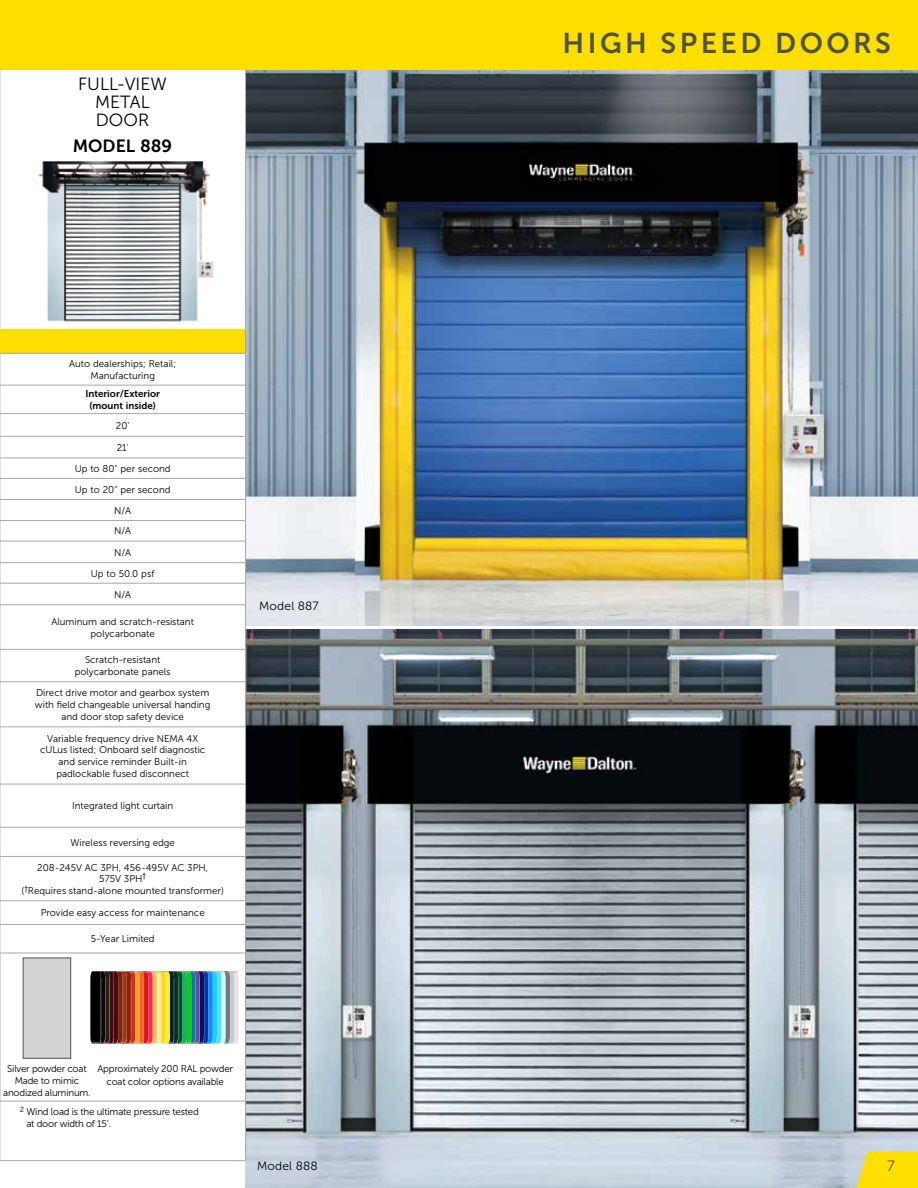
<style>
.page{position:relative;width:918px;height:1188px;background:#fff}
.page>*{position:absolute;margin:0;border:0;box-sizing:border-box;transform-origin:0 0}
.t1{font:28.5px "Museo Sans 700";letter-spacing:.12em;color:#51534a}
.t2{font:17.7px/17.7px "Museo Sans 300";color:#000;text-align:center}
.t3{font:17.7px "Museo Sans 700";color:#000}
.t4{font:15px "Museo Sans 300";color:#51534a}
.t5{font:12px "Museo Sans 300";letter-spacing:.015em;color:#000}
.t6{font:9.75px/11.7px "Museo Sans 300";color:#000;text-align:center}
.t7{font:9.75px/11.7px "Museo Sans 300";letter-spacing:-.02em;color:#000;text-align:center}
.t8{font:9.75px/11.7px "Museo Sans 700";color:#000;text-align:center}
</style>
<div class="page">
<img style="left:38px;top:161px;width:176px;height:161px">
<div style="left:23px;top:958px;width:48px;height:100px;background:#d1d3d4;border:1px solid #51534a"></div>
<svg style="left:90px;top:971px;width:149px;height:73px;background:#787262"></svg>
<img style="left:246px;top:629px;width:672px;height:559px">
<img style="left:246px;top:69px;width:672px;height:556px">
<div style="left:0;top:329px;width:246px;height:24px;background:#ffdf00"></div>
<svg style="left:245px;top:329px;width:1px;height:24px"></svg>
<hr style="left:0;top:353px;width:1px;height:32px;background:#a8a9a4">
<hr style="left:0;top:605px;width:1px;height:44px;background:#a8a9a4">
<hr style="left:0;top:649px;width:1px;height:33px;background:#a8a9a4">
<hr style="left:0;top:682px;width:1px;height:45px;background:#a8a9a4">
<hr style="left:0;top:727px;width:1px;height:57px;background:#a8a9a4">
<hr style="left:0;top:784px;width:1px;height:43px;background:#a8a9a4">
<hr style="left:0;top:857px;width:1px;height:44px;background:#a8a9a4">
<hr style="left:0;top:953px;width:1px;height:148px;background:#939598">
<hr style="left:0;top:353px;width:246px;height:1px;background:#a8a9a4">
<hr style="left:245px;top:353px;width:1px;height:32px;background:#a8a9a4">
<svg style="left:245px;top:385px;width:1px;height:220px"></svg>
<hr style="left:245px;top:605px;width:1px;height:44px;background:#a8a9a4">
<hr style="left:245px;top:649px;width:1px;height:33px;background:#a8a9a4">
<hr style="left:245px;top:682px;width:1px;height:45px;background:#a8a9a4">
<hr style="left:245px;top:727px;width:1px;height:57px;background:#a8a9a4">
<hr style="left:245px;top:784px;width:1px;height:43px;background:#a8a9a4">
<svg style="left:245px;top:827px;width:1px;height:29px"></svg>
<hr style="left:245px;top:856px;width:1px;height:45px;background:#a8a9a4">
<svg style="left:245px;top:901px;width:1px;height:52px"></svg>
<hr style="left:0;top:953px;width:246px;height:1px;background:#a8a9a4">
<hr style="left:0;top:1160px;width:246px;height:1px;background:#a8a9a4">
<hr style="left:0;top:1101px;width:246px;height:1px;background:#a8a9a4">
<hr style="left:245px;top:953px;width:1px;height:148px;background:#a8a9a4">
<hr style="left:245px;top:1101px;width:1px;height:59px;background:#a8a9a4">
<hr style="left:245px;top:57px;width:1px;height:272px;background:#a8a9a4">
<hr style="left:0;top:1101px;width:1px;height:59px;background:#a8a9a4">
<hr style="left:0;top:57px;width:1px;height:272px;background:#a8a9a4">
<hr style="left:0;top:385px;width:245px;height:1px;background:#a8a9a4">
<hr style="left:0;top:413px;width:245px;height:1px;background:#a8a9a4">
<hr style="left:0;top:436px;width:245px;height:1px;background:#a8a9a4">
<hr style="left:0;top:458px;width:245px;height:1px;background:#a8a9a4">
<hr style="left:0;top:478px;width:245px;height:1px;background:#a8a9a4">
<hr style="left:0;top:499px;width:245px;height:1px;background:#a8a9a4">
<hr style="left:0;top:520px;width:245px;height:1px;background:#a8a9a4">
<hr style="left:0;top:541px;width:245px;height:1px;background:#a8a9a4">
<hr style="left:0;top:562px;width:245px;height:1px;background:#a8a9a4">
<hr style="left:0;top:583px;width:245px;height:1px;background:#a8a9a4">
<svg style="left:0;top:385px;width:1px;height:220px"></svg>
<hr style="left:0;top:605px;width:245px;height:1px;background:#a8a9a4">
<hr style="left:0;top:649px;width:245px;height:1px;background:#a8a9a4">
<hr style="left:0;top:681px;width:245px;height:1px;background:#a8a9a4">
<hr style="left:0;top:727px;width:245px;height:1px;background:#a8a9a4">
<hr style="left:0;top:784px;width:245px;height:1px;background:#a8a9a4">
<hr style="left:0;top:827px;width:245px;height:1px;background:#a8a9a4">
<svg style="left:0;top:827px;width:1px;height:29px"></svg>
<hr style="left:0;top:856px;width:245px;height:1px;background:#a8a9a4">
<hr style="left:0;top:900px;width:245px;height:1px;background:#a8a9a4">
<svg style="left:0;top:900px;width:1px;height:54px"></svg>
<hr style="left:0;top:924px;width:245px;height:1px;background:#a8a9a4">
<div style="left:0;top:0;width:918px;height:69px;background:#ffdf00"></div>
<svg style="left:857px;top:1152px;width:61px;height:36px;background:#fadd13"></svg>
<h2 class="t2" style="left:78px;top:76px;width:90px">FULL-VIEW<br>METAL<br>DOOR</h2>
<h2 class="t3" style="left:73px;top:136px;width:101px">MODEL 889</h2>
<p class="t6" style="left:69px;top:358px;width:108px">Auto dealerships; Retail;<br>Manufacturing</p>
<p class="t8" style="left:85px;top:388px;width:76px">Interior/Exterior (mount inside)</p>
<p class="t6" style="left:116px;top:420px;width:15px">20'</p>
<p class="t6" style="left:75px;top:437px;width:97px;line-height:21px">21'<br>Up to 80" per second<br>Up to 20" per second<br>N/A<br>N/A<br>N/A<br>Up to 50.0 psf<br>N/A</p>
<p class="t6" style="left:51px;top:616px;width:144px">Aluminum and scratch-resistant polycarbonate</p>
<p class="t6" style="left:75px;top:654px;width:97px">Scratch-resistant polycarbonate panels</p>
<p class="t6" style="left:35px;top:687px;width:177px">Direct drive motor and gearbox system with field changeable universal handing and door stop safety device</p>
<p class="t6" style="left:40px;top:732px;width:167px">Variable frequency drive NEMA 4X cULus listed; Onboard self diagnostic and service reminder Built-in padlockable fused disconnect</p>
<p class="t6" style="left:72px;top:800px;width:103px">Integrated light curtain</p>
<p class="t6" style="left:70px;top:836px;width:106px">Wireless reversing edge</p>
<p class="t6" style="left:22px;top:861px;width:204px">208-245V AC 3PH, 456-495V AC 3PH,<br>575V 3PH<sup>†<br></sup>(<sup>†</sup>Requires stand-alone mounted transformer)</p>
<p class="t6" style="left:41px;top:907px;width:166px">Provide easy access for maintenance</p>
<p class="t6" style="left:91px;top:933px;width:66px">5-Year Limited</p>
<p class="t5" style="left:259px;top:600px;width:61px">Model 887</p>
<p class="t7" style="left:3px;top:1063px;width:89px">Silver powder coat<br>Made to mimic anodized aluminum.</p>
<p class="t7" style="left:97px;top:1063px;width:137px;line-height:12.8px">Approximately 200 RAL powder coat color options available</p>
<p class="t7" style="left:26px;top:1106px;width:174px;text-align:left;text-indent:-7px"><sup>2</sup> Wind load is the ultimate pressure tested at door width of 15’.</p>
<p class="t5" style="left:257px;top:1159px;width:62px">Model 888</p>
<h1 class="t1" style="left:563px;top:27px;width:330px">HIGH SPEED DOORS</h1>
<h3 class="t4" style="left:887px;top:1158px;width:9px">7</h3>
</div>
